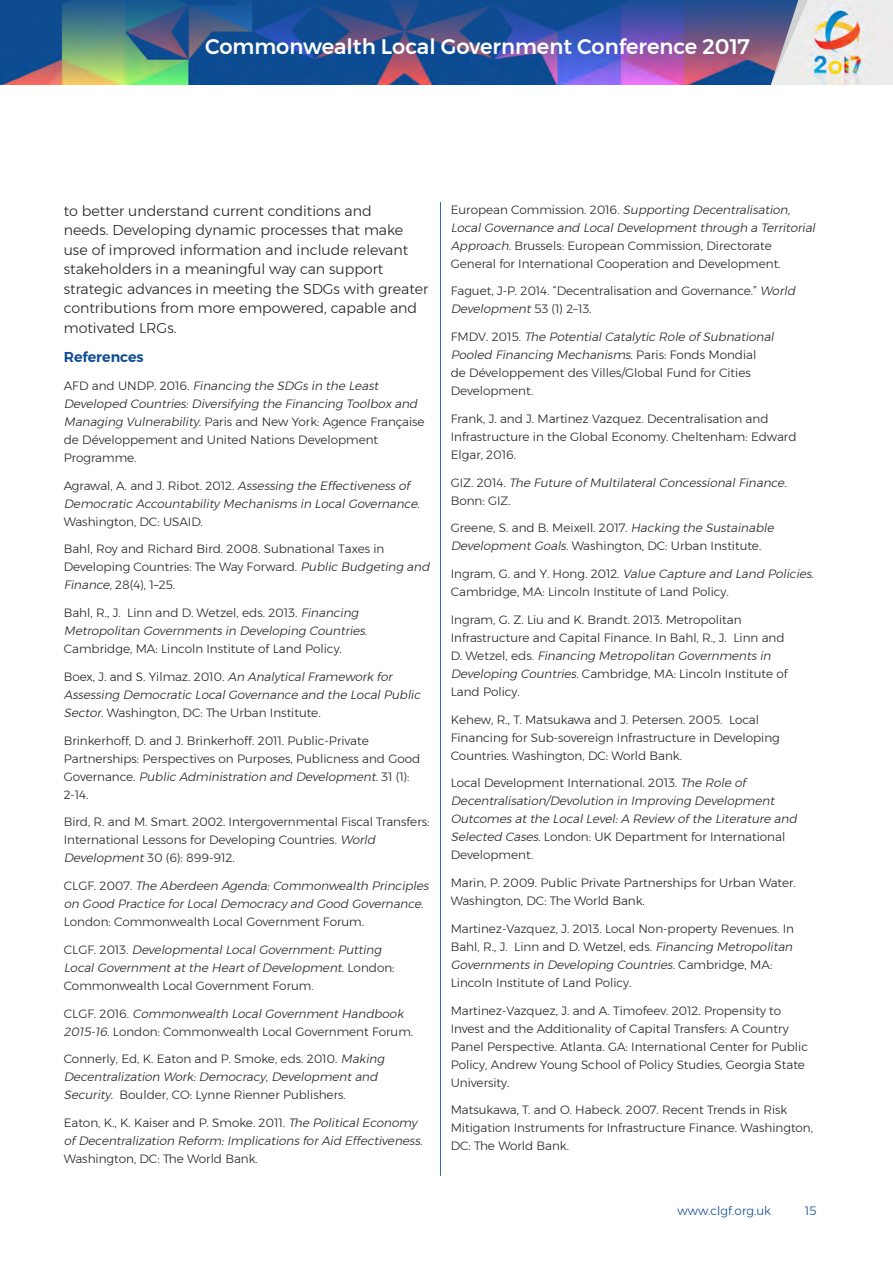
<style>
.page{position:relative;width:893px;height:1263px;background:#fff}
.page>*{position:absolute;margin:0;border:0;box-sizing:border-box;transform-origin:0 0}
.t1{font:500 21px "Montserrat";color:#fff}
.t2{font:300 14.25px/19.5px "Montserrat";color:#231f20}
.Subhead{font:600 14.25px "Montserrat";color:#0f4c92}
.t3{font:300 12px/18px "Montserrat";color:#231f20}
.t4{font:italic 300 12px/18px "Montserrat";color:#231f20}
.t5{font:300 12px "Montserrat";color:#0f4c92}
.s1{font-style:normal}
.s2{font-style:italic}
</style>
<div class="page">
<img style="left:0;top:0;width:771px;height:85px">
<img style="left:771px;top:0;width:122px;height:85px">
<hr style="left:440px;top:202px;width:1px;height:974px;background:#4764a2">
<h1 class="t1" style="left:205px;top:30px;width:546px">Commonwealth Local Government Conference 2017</h1>
<p class="t2" style="left:64px;top:201px;width:366px">to better understand current conditions and<br>needs. Developing dynamic processes that make use of improved information and include relevant stakeholders in a meaningful way can support strategic advances in meeting the SDGs with greater contributions from more empowered, capable and motivated LRGs.</p>
<p class="Subhead" style="left:64px;top:346px;width:81px">References</p>
<p class="t4" style="left:64px;top:376px;width:362px"><span class="s1">A F D a n d U N D P. 2 01 6 .</span> Financing the SDGsin the Least Developed Countries:Diversifying the Financing Toolbox and Managing Vulnerability.<span class="s1">Paris and New York: Agence Française de Développement and United Nations Development Programme.</span></p>
<p class="t4" style="left:64px;top:476px;width:358px"><span class="s1">Ag ra wa l , A. a n d J . R i b o t . 2 0 1 2 .</span> Assessing the Effectivenessof<br>Democratic Accountability Mechanismsin LocalGovernance<span class="s1">.<br>Washington, DC: USAID.</span></p>
<p class="t3" style="left:64px;top:540px;width:370px">Bahl, Roy and Richard Bird. 2008. Subnational Taxes in<br>Developing Countries: The Way Forward. <span class="s2">Public Budgeting and<br>Finance</span>, 28(4), 1–25.</p>
<p class="t3" style="left:64px;top:604px;width:306px">Bahl, R., J. Linn and D. Wetzel, eds. 2013. <span class="s2">Financing<br>Metropolitan Governmentsin Developing Countries</span>.<br>Cambridge, MA: Lincoln Institute of Land Policy.</p>
<p class="t4" style="left:64px;top:667px;width:361px"><span class="s1">B oex, J . a n d S . Yi l m a z . 2 01 0 .</span> An AnalyticalFramework for<br>Assessing Democratic LocalGovernance and the LocalPublic<br>Sector.<span class="s1">Washington, DC: The Urban Institute.</span></p>
<p class="t3" style="left:64px;top:731px;width:358px">Brinkerhoff, D. and J. Brinkerhoff. 2011. Public-Private Partnerships: Perspectives on Purposes, Publicness and Good G ove r n a n c e . <span class="s2">Public Administration and Development.</span>31 (1 ) :<br>2-14.</p>
<p class="t3" style="left:64px;top:813px;width:367px">Bird, R. and M. Smart. 2002. Intergovernmental Fiscal Transfers:<br>International Lessons for Developing Countries. <span class="s2">World<br>Development</span>30 (6): 899-912.</p>
<p class="t4" style="left:64px;top:877px;width:369px"><span class="s1">C L G F. 2 0 0 7.</span> The Aberdeen Agenda:Commonwealth Principles on Good Practice forLocalDemocracy and Good Governance<span class="s1">.<br>London: Commonwealth Local Government Forum.</span></p>
<p class="t4" style="left:64px;top:940px;width:332px"><span class="s1">C L G F. 2 0 1 3 .</span> DevelopmentalLocalGovernment:Putting<br>LocalGovernmentatthe HeartofDevelopment.<span class="s1">L o n d o n :<br>Commonwealth Local Government Forum.</span></p>
<p class="t3" style="left:64px;top:1004px;width:351px">C L G F. 2 01 6 . <span class="s2">Commonwealth LocalGovernmentHandbook<br>2015-16</span>. London: Commonwealth Local Government Forum.</p>
<p class="t3" style="left:64px;top:1050px;width:325px">Connerly, Ed, K. Eaton and P. Smoke, eds. 2010. <span class="s2">Making<br>Decentralization Work:Democracy,Developmentand<br>Security</span>. Boulder, CO: Lynne Rienner Publishers.</p>
<p class="t4" style="left:64px;top:1114px;width:361px"><span class="s1">Eaton, K., K. Kaiser and P. Smoke. 2011.</span> The PoliticalEconomy ofDecentralization Reform:ImplicationsforAid Effectiveness<span class="s1">.<br>Washington, DC: The World Bank.</span></p>
<p class="t3" style="left:451px;top:200px;width:369px">E u ro p e a n Co m m i ss i o n . 2 01 6 . <span class="s2">Supporting Decentralisation, LocalGovernance and LocalDevelopmentthrough a Territorial Approach.</span>Brussels: European Commission, Directorate General for International Cooperation and Development.</p>
<p class="t3" style="left:451px;top:282px;width:349px">Faguet, J-P. 2014. “Decentralisation and Governance.” <span class="s2">World<br>Development</span>53 (1 ) 2–1 3 .</p>
<p class="t3" style="left:451px;top:328px;width:328px">F M DV . 2 0 1 5 . <span class="s2">The PotentialCatalytic Role ofSubnational Pooled Financing Mechanisms</span>. Pa r i s : Fo n d s M o n d i a l<br>de Développement des Villes/Global Fund for Cities Development.</p>
<p class="t3" style="left:451px;top:409px;width:347px">Frank, J. and J. Martinez Vazquez. Decentralisation and<br>Infrastructure in the Global Economy. Cheltenham: Edward<br>Elgar, 2016.</p>
<p class="t4" style="left:451px;top:473px;width:338px"><span class="s1">G I Z . 2 0 1 4 .</span> The Future ofMultilateralConcessionalFinance<span class="s1">.<br>Bonn: GIZ.</span></p>
<p class="t3" style="left:451px;top:519px;width:328px">Greene, S. and B. Meixell. 2017. <span class="s2">Hacking the Sustainable<br>DevelopmentGoals</span>. Washington, DC: Urban Institute.</p>
<p class="t3" style="left:451px;top:565px;width:365px">I n g ra m , G . a n d Y. H o n g . 2 01 2 . <span class="s2">Value Capture and Land Policies</span>.<br>Cambridge, MA: Lincoln Institute of Land Policy.</p>
<p class="t3" style="left:451px;top:610px;width:338px">Ingram, G. Z. Liu and K. Brandt. 2013. Metropolitan Infrastructure and Capital Finance. In Bahl, R., J. Linn and D. We t z e l , e d s . <span class="s2">Financing Metropolitan Governmentsin Developing Countries</span>. Cambridge, MA: Lincoln Institute of Land Policy.</p>
<p class="t3" style="left:451px;top:710px;width:331px">Kehew, R., T. Matsukawa and J. Petersen. 2005. Local<br>Financing for Sub-sovereign Infrastructure in Developing<br>Countries. Washington, DC: World Bank.</p>
<p class="t4" style="left:451px;top:774px;width:351px"><span class="s1">Local Development International. 2013.</span> The Role of Decentralisation/Devolution in Improving Development Outcomesatthe LocalLevel:A Review ofthe Literature and Selected Cases<span class="s1">. London: UK Department for International Development.</span></p>
<p class="t3" style="left:451px;top:874px;width:347px">Marin, P. 2009. Public Private Partnerships for Urban Water.<br>Washington, DC: The World Bank.</p>
<p class="t3" style="left:451px;top:919px;width:346px">Martinez-Vazquez, J. 2013. Local Non-property Revenues. In Bahl, R., J. Linn and D. Wetzel, eds. <span class="s2">Financing Metropolitan Governmentsin Developing Countries</span>. C a m b r i d g e , M A:<br>Lincoln Institute of Land Policy.</p>
<p class="t3" style="left:451px;top:1001px;width:359px">Martinez-Vazquez, J. and A. Timofeev. 2012. Propensity to Invest and the Additionality of Capital Transfers: A Country Panel Perspective. Atlanta. GA: International Center for Public Policy, Andrew Young School of Policy Studies, Georgia State University.</p>
<p class="t3" style="left:451px;top:1101px;width:364px">Matsukawa, T. and O. Habeck. 2007. Recent Trends in Risk<br>Mitigation Instruments for Infrastructure Finance. Washington,<br>DC: The World Bank.</p>
<p class="t5" style="left:678px;top:1202px;width:95px">www.clgf.org.uk</p>
<p class="t5" style="left:805px;top:1202px;width:13px">15</p>
</div>
